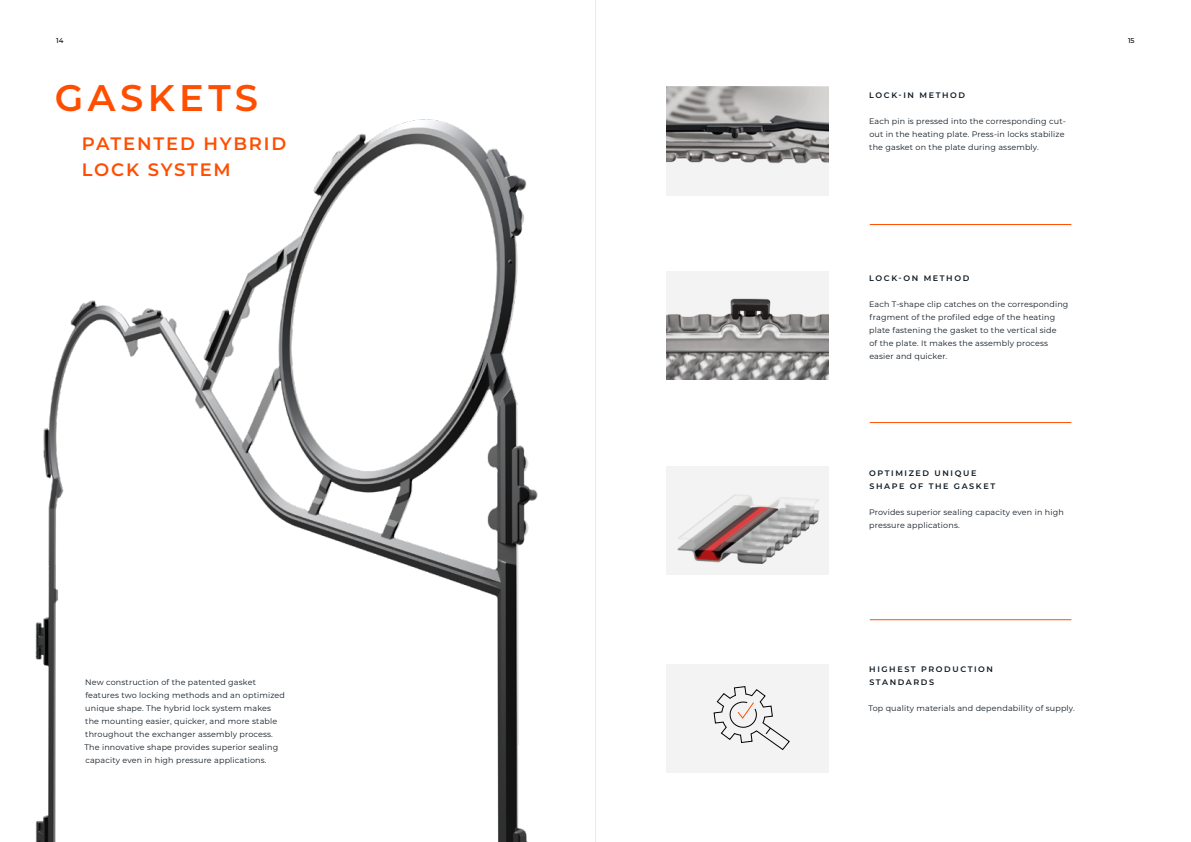
<style>
.page{position:relative;width:1191px;height:842px;background:#fff}
.page>*{position:absolute;margin:0;border:0;box-sizing:border-box;transform-origin:0 0}
.t1{font:600 37px "Montserrat";letter-spacing:.12em;color:#ff4e00}
.t2{font:600 18px/26.1px "Montserrat";letter-spacing:.1em;color:#ff4e00}
.t3{font:8px/13px "Montserrat";letter-spacing:.02em;color:#0e1821}
.t4{font:600 8px/13px "Montserrat";letter-spacing:.2em;color:#0e1821}
.t5{font:500 7px "Montserrat";color:#000}
</style>
<div class="page">
<img style="left:35px;top:119px;width:503px;height:723px">
<div style="left:666px;top:664px;width:162px;height:108px;background:#f3f3f3"></div>
<svg style="left:713px;top:686px;width:77px;height:64px"></svg>
<svg style="left:666px;top:87px;width:162px;height:109px"></svg>
<svg style="left:666px;top:271px;width:162px;height:108px"></svg>
<svg style="left:666px;top:466px;width:162px;height:109px;fill:#f3f3f3"></svg>
<hr style="left:869px;top:224px;width:202px;height:1px;background:#ff4e00">
<hr style="left:869px;top:422px;width:202px;height:1px;background:#ff4e00">
<hr style="left:869px;top:619px;width:202px;height:1px;background:#ff4e00">
<hr style="left:595px;top:0;width:1px;height:842px;background:#e9ebeb">
<p class="t5" style="left:56px;top:35px;width:9px">14</p>
<p class="t5" style="left:1128px;top:35px;width:8px">15</p>
<h1 class="t1" style="left:55px;top:72px;width:205px">GASKETS</h1>
<h2 class="t2" style="left:82px;top:130px;width:206px">PATENTED HYBRID<br>LOCK SYSTEM</h2>
<p class="t3" style="left:84px;top:675px;width:202px">New construction of the patented gasket features two locking methods and an optimized unique shape. The hybrid lock system makes the mounting easier, quicker, and more stable throughout the exchanger assembly process.<br>The innovative shape provides superior sealing capacity even in high pressure applications.</p>
<p class="t4" style="left:869px;top:88px;width:97px">LOCK-IN METHOD</p>
<p class="t3" style="left:869px;top:115px;width:198px">Each pin is pressed into the corresponding cut&shy;out in the heating plate. Press-in locks stabilize the gasket on the plate during assembly.</p>
<p class="t4" style="left:869px;top:271px;width:101px">LOCK-ON METHOD</p>
<p class="t3" style="left:869px;top:297px;width:201px">Each T-shape clip catches on the corresponding fragment of the profiled edge of the heating plate fastening the gasket to the vertical side<br>of the plate. It makes the assembly process easier and quicker.</p>
<p class="t4" style="left:869px;top:467px;width:127px">OPTIMIZED UNIQUE<br>SHAPE OF THE GASKET</p>
<p class="t3" style="left:869px;top:506px;width:196px">Provides superior sealing capacity even in high pressure applications.</p>
<p class="t4" style="left:869px;top:662px;width:125px">HIGHEST PRODUCTION<br>STANDARDS</p>
<p class="t3" style="left:868px;top:701px;width:208px">Top quality materials and dependability of supply.</p>
</div>
